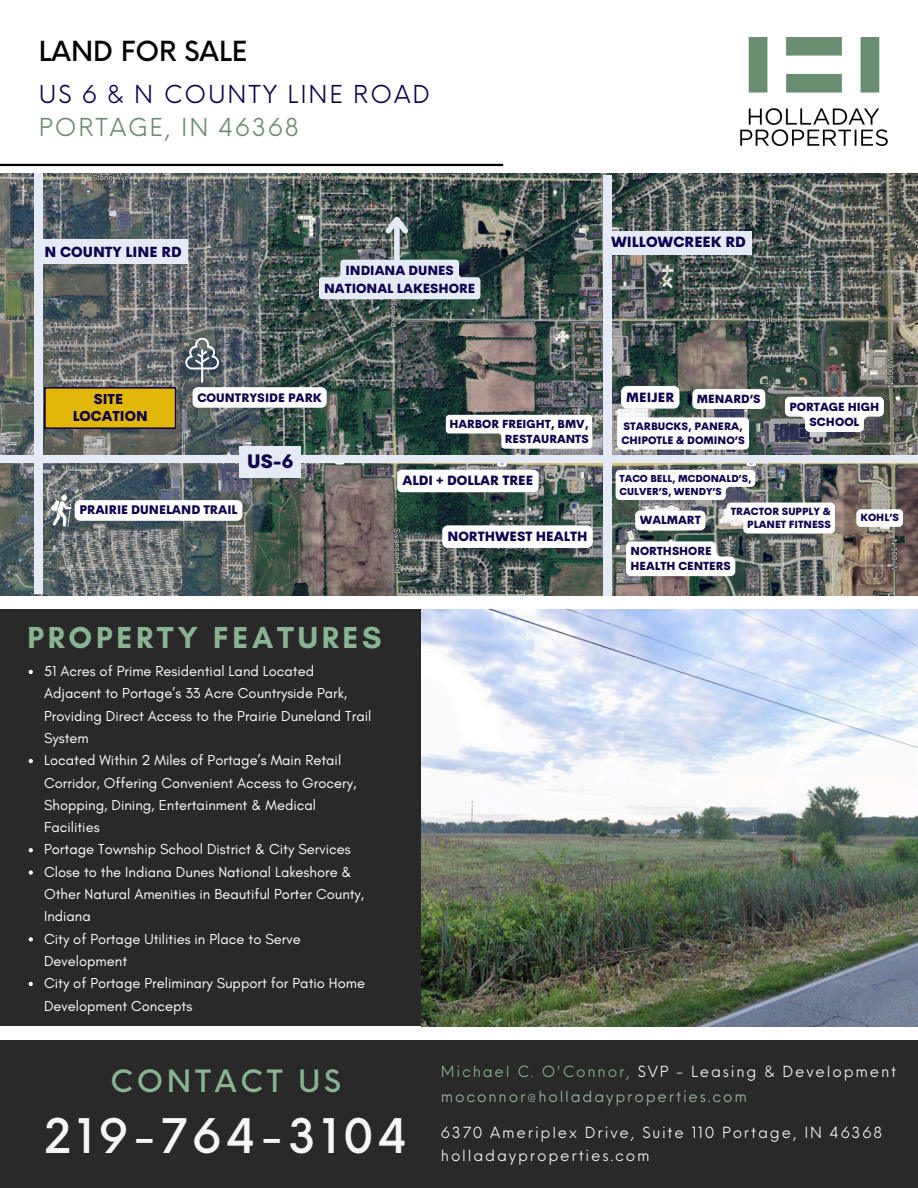
<style>
.page{position:relative;width:918px;height:1188px;background:#fff}
.page>*{position:absolute;margin:0;border:0;box-sizing:border-box;transform-origin:0 0}
.t1{font:500 46.5px "Neue Einstellung";letter-spacing:.12em;color:#f6f6f6}
.t2{font:700 30.9px "Glacial Indifference";letter-spacing:.12em;color:#88b491}
.t3{font:500 30px "Neue Einstellung";letter-spacing:.12em;color:#88b491}
.t4{font:500 27px "Neue Einstellung";color:#000}
.t5{font:24.15px/32.8px "Neue Einstellung";letter-spacing:.08em;color:#0f004e}
.t6{font:800 18.9px "Cerebri Sans";color:#0f004e}
.t7{font:15px "Neue Einstellung";letter-spacing:.12em;color:#f6f6f6}
.t8{font:15px "Neue Einstellung";letter-spacing:.12em;color:#9db8a2}
.t9{font:14.7px/22.4px "Glacial Indifference";color:#fff}
.t10{font:800 14.4px "Cerebri Sans";color:#0f004e}
.t11{font:800 14.25px "Cerebri Sans";color:#0f004e}
.t12{font:800 13.95px/16.6px "Cerebri Sans";color:#0f004e;text-align:center}
.t13{font:800 13.05px "Cerebri Sans";color:#0f004e}
.t14{font:800 12.9px/17.5px "Cerebri Sans";color:#0f004e;text-align:center}
.t15{font:800 12.15px "Cerebri Sans";color:#0f004e}
.t16{font:800 12px "Cerebri Sans";color:#0f004e}
.t17{font:800 11.55px/15.3px "Cerebri Sans";color:#0f004e;text-align:center}
.t18{font:800 11.4px/15.1px "Cerebri Sans";color:#0f004e}
.t19{font:800 10.5px/14px "Cerebri Sans";color:#0f004e}
.t20{font:800 10.2px/13.5px "Cerebri Sans";color:#0f004e;text-align:right}
.t21{font:800 9.9px/13px "Cerebri Sans";color:#0f004e}
.s1{color:#688c6f}
.s2{color:#88b491}
</style>
<div class="page">
<img style="left:0;top:174px;width:918px;height:422px">
<img style="left:740px;top:38px;width:148px;height:108px">
<div style="left:0;top:610px;width:441px;height:416px;background:#292929"></div>
<hr style="left:0;top:164px;width:503px;height:2px;background:#000">
<svg style="left:29px;top:670px;width:4px;height:4px"></svg>
<svg style="left:29px;top:759px;width:4px;height:4px"></svg>
<svg style="left:29px;top:848px;width:4px;height:4px"></svg>
<svg style="left:29px;top:870px;width:4px;height:5px"></svg>
<svg style="left:29px;top:937px;width:4px;height:5px"></svg>
<svg style="left:29px;top:982px;width:4px;height:4px"></svg>
<div style="left:0;top:1040px;width:918px;height:148px;background:#292929"></div>
<img style="left:421px;top:610px;width:497px;height:416px">
<svg style="left:45px;top:387px;width:131px;height:42px;background:#cfa70e"></svg>
<div style="left:0;top:455px;width:918px;height:8px;background:#e4ebf6"></div>
<div style="left:603px;top:176px;width:8px;height:420px;background:#e4ebf6"></div>
<div style="left:35px;top:174px;width:8px;height:420px;background:#e4ebf6"></div>
<svg style="left:185px;top:338px;width:34px;height:45px;background:#707b80"></svg>
<div style="left:193px;top:387px;width:134px;height:21px;background:#fff;border-radius:5px"></div>
<svg style="left:51px;top:495px;width:191px;height:31px"></svg>
<div style="left:39px;top:239px;width:148px;height:25px;background:#e4ebf6"></div>
<div style="left:240px;top:446px;width:61px;height:32px;background:#e4ebf6"></div>
<div style="left:605px;top:231px;width:147px;height:24px;background:#e4ebf6"></div>
<div style="left:394px;top:220px;width:6px;height:67px;background:#e4ebf6"></div>
<svg style="left:381px;top:210px;width:32px;height:29px"></svg>
<svg style="left:319px;top:260px;width:161px;height:39px;background:#cfd7e1"></svg>
<div style="left:397px;top:470px;width:142px;height:22px;background:#fff;border-radius:5px"></div>
<div style="left:442px;top:525px;width:151px;height:23px;background:#fff;border-radius:6px"></div>
<svg style="left:446px;top:415px;width:146px;height:34px"></svg>
<svg style="left:621px;top:386px;width:58px;height:23px"></svg>
<div style="left:617px;top:417px;width:132px;height:33px;background:#fff;border-radius:5px"></div>
<svg style="left:692px;top:389px;width:73px;height:20px"></svg>
<svg style="left:616px;top:470px;width:219px;height:64px"></svg>
<svg style="left:626px;top:541px;width:109px;height:35px"></svg>
<svg style="left:785px;top:397px;width:99px;height:35px"></svg>
<svg style="left:856px;top:509px;width:47px;height:18px"></svg>
<p class="t4" style="left:39px;top:27px;width:210px">LAND FOR SALE</p>
<p class="t5" style="left:39px;top:75px;width:393px">US 6 &amp; N COUNTY LINE ROAD<br><span class="s1">PORTAGE, IN 46368</span></p>
<p class="t11" style="left:45px;top:242px;width:138px">N COUNTY LINE RD</p>
<p class="t14" style="left:324px;top:262px;width:153px">INDIANA DUNES<br>NATIONAL LAKESHORE</p>
<p class="t10" style="left:611px;top:233px;width:136px">WILLOWCREEK RD</p>
<p class="t12" style="left:73px;top:391px;width:76px">SITE<br>LOCATION</p>
<p class="t16" style="left:197px;top:390px;width:126px">COUNTRYSIDE PARK</p>
<p class="t6" style="left:247px;top:449px;width:48px">US-6</p>
<p class="t15" style="left:79px;top:502px;width:160px">PRAIRIE DUNELAND TRAIL</p>
<p class="t18" style="left:449px;top:416px;width:141px">HARBOR FREIGHT, BMV,</p>
<p class="t18" style="left:505px;top:432px;width:85px">RESTAURANTS</p>
<p class="t13" style="left:402px;top:472px;width:132px">ALDI + DOLLAR TREE</p>
<h2 class="t13" style="left:447px;top:528px;width:142px">NORTHWEST HEALTH</h2>
<p class="t2" style="left:28px;top:618px;width:356px">PROPERTY FEATURES</p>
<p class="t9" style="left:44px;top:660px;width:329px">51 Acres of Prime Residential Land Located Adjacent to Portage’s 33 Acre Countryside Park, Providing Direct Access to the Prairie Duneland Trail System</p>
<h6 class="t9" style="left:44px;top:749px;width:314px">Located Within 2 Miles of Portage’s Main Retail Corridor, Offering Convenient Access to Grocery, Shopping, Dining, Entertainment &amp; Medical Facilities</h6>
<h6 class="t9" style="left:44px;top:838px;width:308px">Portage Township School District &amp; City Services</h6>
<p class="t9" style="left:44px;top:860px;width:322px">Close to the Indiana Dunes National Lakeshore &amp;<br>Other Natural Amenities in Beautiful Porter County,<br>Indiana</p>
<p class="t9" style="left:44px;top:927px;width:258px">City of Portage Utilities in Place to Serve<br>Development</p>
<h6 class="t9" style="left:44px;top:972px;width:323px">City of Portage Preliminary Support for Patio Home<br>Development Concepts</h6>
<p class="t13" style="left:626px;top:389px;width:49px">MEIJER</p>
<p class="t19" style="left:621px;top:419px;width:125px">STARBUCKS, PANERA,<br>CHIPOTLE &amp; DOMINO’S</p>
<p class="t17" style="left:697px;top:391px;width:65px">MENARD’S</p>
<p class="t17" style="left:790px;top:399px;width:91px">PORTAGE HIGH<br>SCHOOL</p>
<p class="t21" style="left:620px;top:472px;width:133px">TACO BELL, MCDONALD’S,<br>CULVER’S, WENDY’S</p>
<h2 class="t20" style="left:731px;top:504px;width:102px">TRACTOR SUPPLY &amp;<br>PLANET FITNESS</h2>
<h1 class="t18" style="left:631px;top:543px;width:102px">NORTHSHORE<br>HEALTH CENTERS</h1>
<p class="t18" style="left:640px;top:513px;width:63px">WALMART</p>
<p class="t20" style="left:860px;top:511px;width:40px">KOHL’S</p>
<p class="t3" style="left:110px;top:1055px;width:232px">CONTACT US</p>
<p class="t1" style="left:44px;top:1095px;width:365px">219-764-3104</p>
<p class="t7" style="left:441px;top:1058px;width:457px"><span class="s2">Michael C. O'Connor,</span> SVP - Leasing &amp; Development</p>
<p class="t8" style="left:441px;top:1083px;width:308px">moconnor@holladayproperties.com</p>
<h5 class="t7" style="left:441px;top:1119px;width:443px">6370 Ameriplex Drive, Suite 110 Portage, IN 46368</h5>
<p class="t7" style="left:441px;top:1142px;width:210px">holladayproperties.com</p>
</div>
